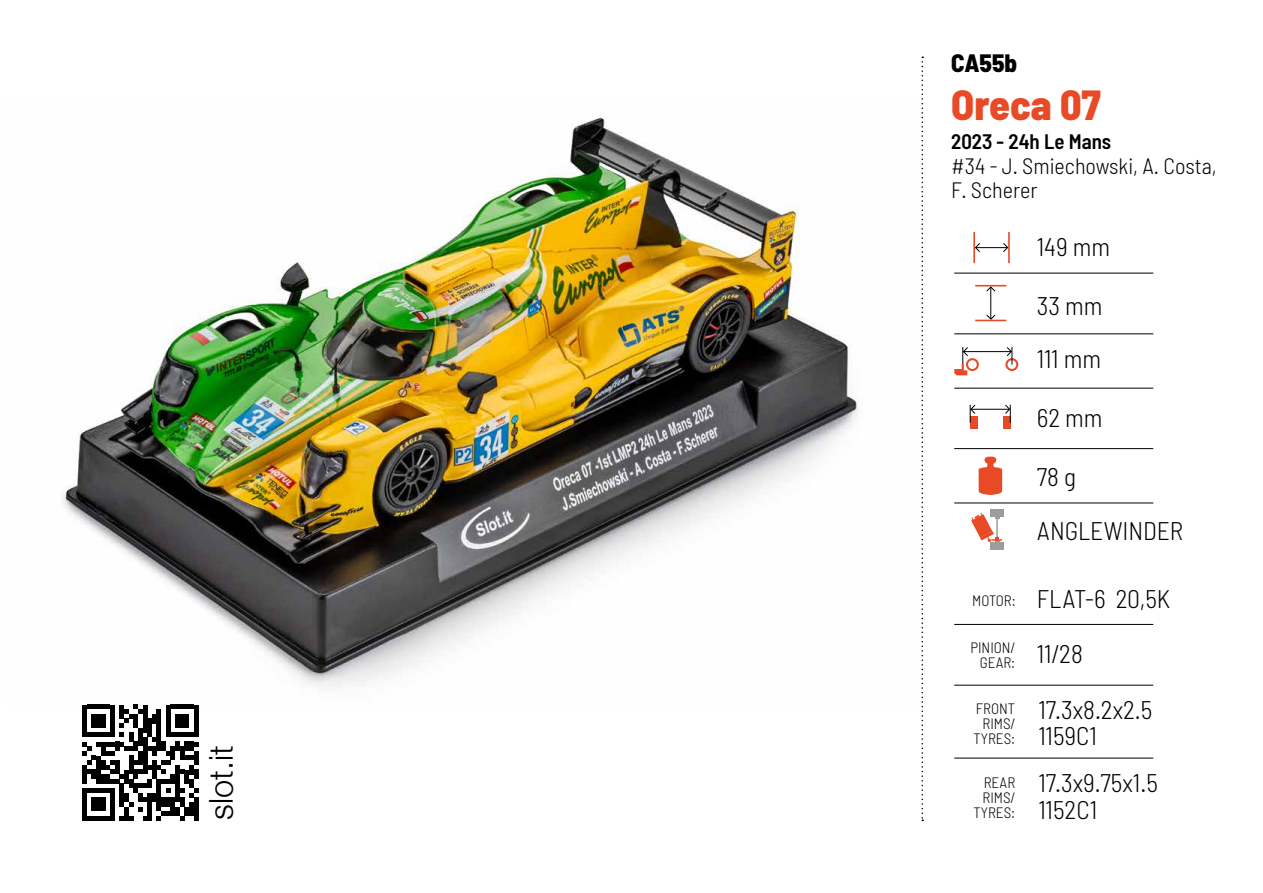
<style>
.page{position:relative;width:1263px;height:893px;background:#fff}
.page>*{position:absolute;margin:0;border:0;box-sizing:border-box;transform-origin:0 0}
.t1{font:800 semi-condensed 42px "Barlow";color:#e94a26}
.t2{font:300 32.85px "Helvetica Neue";color:#000}
.t3{font:300 semi-condensed 25.5px/26.8px "Barlow";color:#000}
.t4{font:800 semi-condensed 25.05px "Barlow";color:#000}
.t5{font:300 semi-condensed 22.2px/24.6px "Barlow";color:#000}
.t6{font:600 semi-condensed 21px "Barlow";color:#000}
.t7{font:300 semi-condensed 15px/15px "Barlow";color:#000;text-align:right}
</style>
<div class="page">
<img style="left:62px;top:113px;width:796px;height:595px">
<svg style="left:921px;top:57px;width:2px;height:764px"></svg>
<svg style="left:82px;top:705px;width:116px;height:116px"></svg>
<hr style="left:194px;top:797px;width:4px;height:14px;background:#000">
<hr style="left:194px;top:811px;width:4px;height:10px;background:#000">
<div style="left:1003px;top:416px;width:7px;height:13px;background:#e94a26"></div>
<div style="left:970px;top:416px;width:7px;height:13px;background:#e94a26"></div>
<hr style="left:971px;top:409px;width:38px;height:1px;background:#000">
<svg style="left:970px;top:404px;width:6px;height:19px"></svg>
<svg style="left:1004px;top:404px;width:7px;height:19px"></svg>
<hr style="left:975px;top:285px;width:31px;height:1px;background:#e94a26">
<svg style="left:985px;top:286px;width:11px;height:6px"></svg>
<svg style="left:985px;top:314px;width:11px;height:6px"></svg>
<hr style="left:990px;top:287px;width:1px;height:32px;background:#000">
<hr style="left:975px;top:320px;width:31px;height:1px;background:#e94a26">
<hr style="left:973px;top:232px;width:2px;height:31px;background:#e94a26">
<svg style="left:975px;top:243px;width:6px;height:9px"></svg>
<svg style="left:1002px;top:243px;width:6px;height:9px"></svg>
<hr style="left:976px;top:247px;width:32px;height:1px;background:#000">
<hr style="left:1008px;top:232px;width:2px;height:31px;background:#e94a26">
<hr style="left:954px;top:273px;width:199px;height:1px;background:#000">
<hr style="left:954px;top:334px;width:199px;height:1px;background:#000">
<hr style="left:954px;top:388px;width:199px;height:1px;background:#000">
<hr style="left:954px;top:448px;width:199px;height:1px;background:#000">
<hr style="left:954px;top:624px;width:199px;height:1px;background:#000">
<hr style="left:954px;top:685px;width:199px;height:1px;background:#000">
<hr style="left:954px;top:758px;width:199px;height:1px;background:#000">
<svg style="left:978px;top:457px;width:24px;height:38px"></svg>
<div style="left:1005px;top:358px;width:13px;height:13px;border:2px solid #e94a26;border-radius:50%"></div>
<div style="left:966px;top:358px;width:13px;height:13px;border:2px solid #e94a26;border-radius:50%"></div>
<hr style="left:964px;top:351px;width:47px;height:1px;background:#000">
<svg style="left:1006px;top:347px;width:7px;height:18px"></svg>
<svg style="left:954px;top:347px;width:15px;height:28px"></svg>
<hr style="left:954px;top:503px;width:199px;height:1px;background:#000">
<div style="left:990px;top:542px;width:14px;height:7px;background:#9d9d9c"></div>
<div style="left:990px;top:510px;width:14px;height:7px;background:#9d9d9c"></div>
<svg style="left:971px;top:512px;width:31px;height:30px"></svg>
<p class="t2" style="left:195px;top:820px;width:76px;rotate:-90deg">slot.it</p>
<p class="t4" style="left:951px;top:47px;width:67px">CA55b</p>
<h1 class="t1" style="left:951px;top:79px;width:151px">Oreca 07</h1>
<p class="t6" style="left:951px;top:128px;width:162px">2023 - 24h Le Mans</p>
<p class="t5" style="left:951px;top:153px;width:267px">#34 - J. Smiechowski, A. Costa,<br>F. Scherer</p>
<p class="t3" style="left:1037px;top:233px;width:75px">149 mm</p>
<p class="t3" style="left:1037px;top:291px;width:67px">33 mm</p>
<p class="t3" style="left:1037px;top:345px;width:66px">111 mm</p>
<p class="t3" style="left:1037px;top:403px;width:67px">62 mm</p>
<p class="t3" style="left:1037px;top:463px;width:41px">78 g</p>
<p class="t7" style="left:972px;top:593px;width:45px">MOTOR:</p>
<p class="t7" style="left:970px;top:640px;width:46px">PINION/<br>GEAR:</p>
<p class="t7" style="left:973px;top:701px;width:43px;text-align:center">FRONT<br>RIMS/<br>TYRES:</p>
<p class="t7" style="left:973px;top:774px;width:43px">REAR<br>RIMS/<br>TYRES:</p>
<p class="t3" style="left:1037px;top:517px;width:148px">ANGLEWINDER</p>
<p class="t3" style="left:1037px;top:570px;width:135px;line-height:55.3px">FLAT-6 20,5K<br>11/28</p>
<p class="t3" style="left:1038px;top:695px;width:115px">17.3x8.2x2.5<br>1159C1</p>
<p class="t3" style="left:1038px;top:769px;width:121px">17.3x9.75x1.5<br>1152C1</p>
</div>
